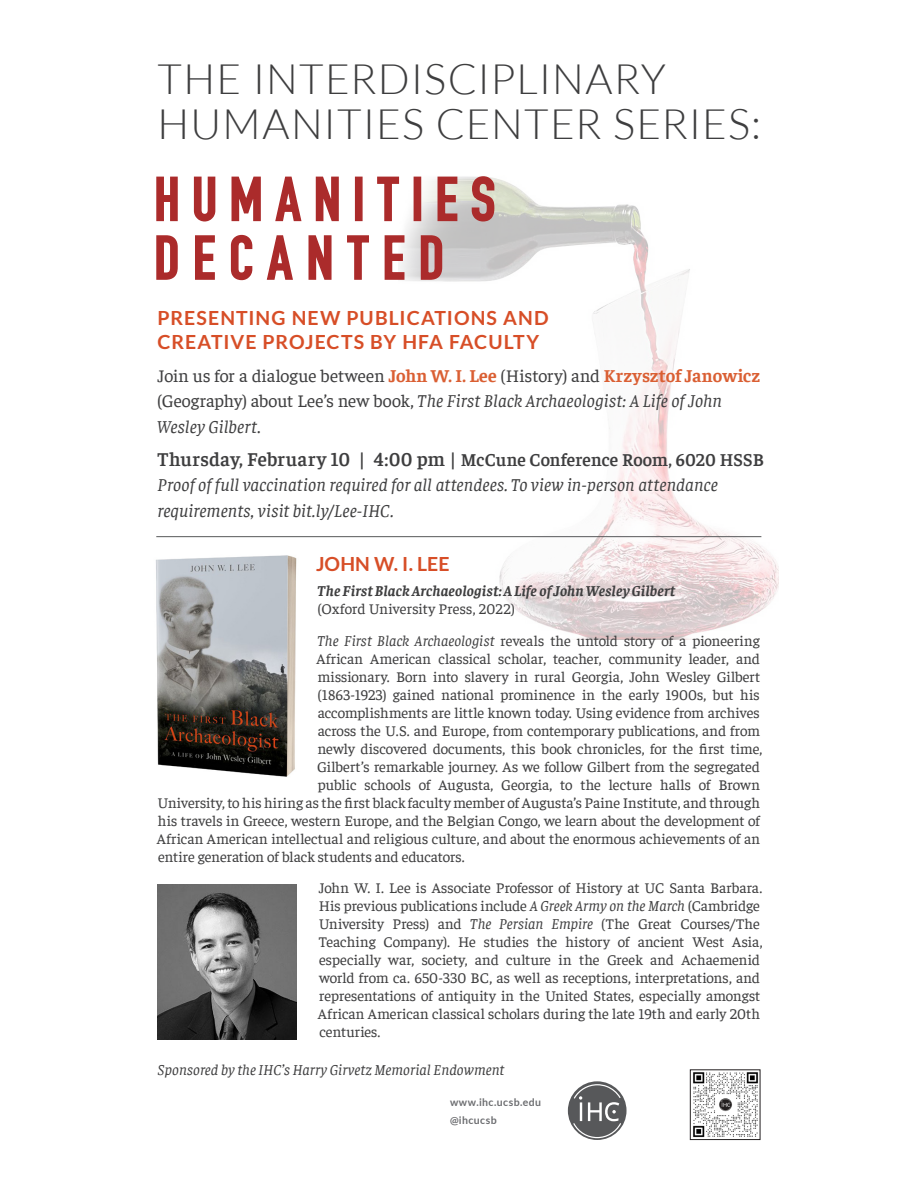
<style>
.page{position:relative;width:918px;height:1188px;background:#fff}
.page>*{position:absolute;margin:0;border:0;box-sizing:border-box;transform-origin:0 0}
.t1{font:300 42px/45px "Lato";letter-spacing:.025em;color:#3e3e3f}
.t2{font:700 19.5px/24px "Lato";letter-spacing:.05em;color:#d74e27}
.t3{font:18px/25.5px "Faustina";color:#3e3e3f}
.t4{font:italic 18px "Faustina";letter-spacing:.005em;color:#3e3e3f}
.t5{font:600 18px "Faustina";letter-spacing:.005em;color:#3e3e3f}
.t6{font:15px/18px "Faustina";letter-spacing:-.005em;color:#3e3e3f}
.t7{font:italic 700 15px/18px "Faustina";letter-spacing:.01em;color:#3e3e3f}
.t8{font:italic 15px "Faustina";letter-spacing:.005em;color:#3e3e3f}
.t9{font:700 10.5px "Lato";letter-spacing:.035em;color:#6c6d70}
.s1{font-weight:700;color:#da5f33}
.s2{font-style:italic}
.s3{font-size:19.5px}
.s4{font-weight:400;font-style:normal}
</style>
<div class="page">
<img style="left:399px;top:178px;width:380px;height:461px">
<svg style="left:156px;top:234px;width:287px;height:47px"></svg>
<svg style="left:156px;top:176px;width:339px;height:46px"></svg>
<svg style="left:568px;top:1081px;width:59px;height:59px"></svg>
<hr style="left:156px;top:536px;width:605px;height:1px;background:#57585a">
<img style="left:693px;top:1072px;width:65px;height:66px">
<div style="left:690px;top:1069px;width:70px;height:71px;border:1px solid #231f20"></div>
<img style="left:155px;top:555px;width:142px;height:222px">
<img style="left:158px;top:885px;width:139px;height:154px">
<p class="t1" style="left:158px;top:56px;width:605px">THE INTERDISCIPLINARY<br>HUMANITIES CENTER SERIES:</p>
<p class="t2" style="left:158px;top:306px;width:393px">PRESENTING NEW PUBLICATIONS AND<br>CREATIVE PROJECTS BY HFA FACULTY</p>
<p class="t3" style="left:158px;top:362px;width:604px">Join us for a dialogue between <span class="s1">John W. I. Lee</span> (History) and <span class="s1">Krzysztof Janowicz </span>(Geography) about Lee’s new book, <span class="s2">The First Black Archaeologist: A Life of John<br>Wesley Gilbert</span>.</p>
<p class="t5" style="left:158px;top:447px;width:608px"><span class="s3">Thursday, February 10 | 4:00 pm |</span> McCune Conference Room, 6020 HSSB</p>
<p class="t4" style="left:158px;top:473px;width:562px">Proof of full vaccination required for all attendees. To view in-person attendance</p>
<p class="t4" style="left:158px;top:498px;width:238px">requirements, visit bit.ly/Lee-IHC.</p>
<p class="t2" style="left:316px;top:552px;width:135px">JOHN W. I. LEE</p>
<p class="t7" style="left:318px;top:581px;width:359px">The First Black Archaeologist: A Life of John Wesley Gilbert <span class="s4">(Oxford University Press, 2022)</span></p>
<p class="t6" style="left:317px;top:631px;width:444px"><span class="s2">The First Black Archaeologist</span> reveals the untold story of a pioneering</p>
<p class="t6" style="left:316px;top:649px;width:445px">African American classical scholar, teacher, community leader, and</p>
<p class="t6" style="left:318px;top:667px;width:444px">missionary. Born into slavery in rural Georgia, John Wesley Gilbert</p>
<p class="t6" style="left:318px;top:685px;width:443px">(1863-1923) gained national prominence in the early 1900s, but his</p>
<p class="t6" style="left:318px;top:703px;width:443px">accomplishments are little known today. Using evidence from archives</p>
<p class="t6" style="left:318px;top:721px;width:444px">across the U.S. and Europe, from contemporary publications, and from</p>
<p class="t6" style="left:318px;top:739px;width:446px">newly discovered documents, this book chronicles, for the first time,</p>
<p class="t6" style="left:317px;top:757px;width:444px">Gilbert’s remarkable journey. As we follow Gilbert from the segregated</p>
<p class="t6" style="left:318px;top:775px;width:444px">public schools of Augusta, Georgia, to the lecture halls of Brown</p>
<p class="t6" style="left:158px;top:793px;width:604px">University, to his hiring as the first black faculty member of Augusta’s Paine Institute, and through</p>
<p class="t6" style="left:158px;top:811px;width:604px">his travels in Greece, western Europe, and the Belgian Congo, we learn about the development of</p>
<p class="t6" style="left:157px;top:829px;width:605px">African American intellectual and religious culture, and about the enormous achievements of an</p>
<p class="t6" style="left:158px;top:847px;width:308px">entire generation of black students and educators.</p>
<p class="t6" style="left:318px;top:878px;width:446px">John W. I. Lee is Associate Professor of History at UC Santa Barbara.<br>His previous publications include <span class="s2">A Greek Army on the March</span> (Cambridge University Press) and <span class="s2">The Persian Empire</span> (The Great Courses/The Teaching Company). He studies the history of ancient West Asia, especially war, society, and culture in the Greek and Achaemenid world from ca. 650-330 BC, as well as receptions, interpretations, and representations of antiquity in the United States, especially amongst African American classical scholars during the late 19th and early 20th centuries.</p>
<p class="t8" style="left:158px;top:1060px;width:348px">Sponsored by the IHC’s Harry Girvetz Memorial Endowment</p>
<p class="t9" style="left:450px;top:1096px;width:93px">www.ihc.ucsb.edu</p>
<p class="t9" style="left:450px;top:1114px;width:48px">@ihcucsb</p>
</div>
